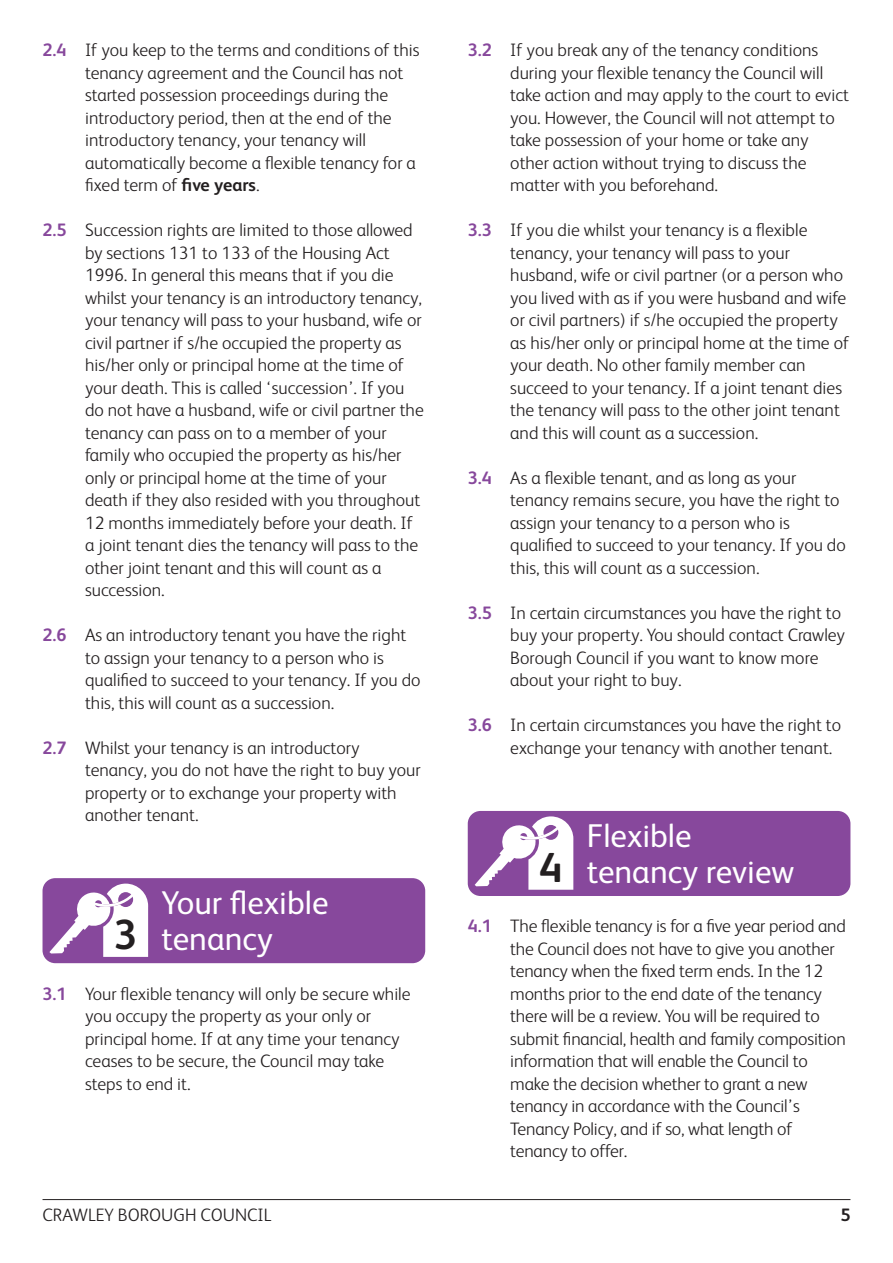
<style>
.page{position:relative;width:893px;height:1263px;background:#fff}
.page>*{position:absolute;margin:0;border:0;box-sizing:border-box;transform-origin:0 0}
.t1{font:700 42px "FS Albert";color:#231f20}
.t2{font:33px/36px "FS Albert";color:#fff}
.t3{font:300 18px/22.5px "FS Albert";color:#231f20}
.t4{font:700 18px "FS Albert";color:#231f20}
.s1{font-weight:700;color:#87489c}
.s2{font-weight:700}
</style>
<div class="page">
<div style="left:43px;top:878px;width:382px;height:85px;background:#87489c;border-radius:13px"></div>
<svg style="left:49px;top:883px;width:99px;height:74px"></svg>
<hr style="left:43px;top:1199px;width:807px;height:1px;background:#231f20">
<div style="left:468px;top:811px;width:382px;height:85px;background:#87489c;border-radius:13px"></div>
<svg style="left:475px;top:816px;width:98px;height:74px"></svg>
<p class="t3" style="left:85px;top:41px;width:336px;text-indent:-43px"><span class="s1">2.4</span> If you keep to the terms and conditions of this tenancy agreement and the Council has not started possession proceedings during the introductory period, then at the end of the introductory tenancy, your tenancy will automatically become a flexible tenancy for a fixed term of <span class="s2">five years</span>.</p>
<p class="t3" style="left:85px;top:221px;width:340px;text-indent:-43px"><span class="s1">2.5</span> Succession rights are limited to those allowed by sections 131 to 133 of the Housing Act 1996. In general this means that if you die whilst your tenancy is an introductory tenancy, your tenancy will pass to your husband, wife or civil partner if s/he occupied the property as his/her only or principal home at the time of your death. This is called ‘succession’. If you do not have a husband, wife or civil partner the tenancy can pass on to a member of your family who occupied the property as his/her only or principal home at the time of your death if they also resided with you throughout 12 months immediately before your death. If a joint tenant dies the tenancy will pass to the other joint tenant and this will count as a succession.</p>
<p class="t3" style="left:85px;top:626px;width:337px;text-indent:-43px"><span class="s1">2.6</span> As an introductory tenant you have the right to assign your tenancy to a person who is qualified to succeed to your tenancy. If you do this, this will count as a succession.</p>
<p class="t3" style="left:85px;top:738px;width:337px;text-indent:-43px"><span class="s1">2.7</span> Whilst your tenancy is an introductory tenancy, you do not have the right to buy your property or to exchange your property with another tenant.</p>
<h2 class="t2" style="left:162px;top:887px;width:168px">Your flexible tenancy</h2>
<p class="t3" style="left:85px;top:984px;width:327px;text-indent:-43px"><span class="s1">3.1</span> Your flexible tenancy will only be secure while you occupy the property as your only or principal home. If at any time your tenancy ceases to be secure, the Council may take steps to end it.</p>
<h1 class="t1" style="left:114px;top:919px;width:25px">3</h1>
<p class="t3" style="left:510px;top:41px;width:340px;text-indent:-43px"><span class="s1">3.2</span> If you break any of the tenancy conditions during your flexible tenancy the Council will take action and may apply to the court to evict you. However, the Council will not attempt to take possession of your home or take any other action without trying to discuss the matter with you beforehand.</p>
<p class="t3" style="left:510px;top:221px;width:340px;text-indent:-43px"><span class="s1">3.3</span> If you die whilst your tenancy is a flexible tenancy, your tenancy will pass to your husband, wife or civil partner (or a person who you lived with as if you were husband and wife or civil partners) if s/he occupied the property as his/her only or principal home at the time of your death. No other family member can succeed to your tenancy. If a joint tenant dies the tenancy will pass to the other joint tenant and this will count as a succession.</p>
<p class="t3" style="left:510px;top:468px;width:337px;text-indent:-43px"><span class="s1">3.4</span> As a flexible tenant, and as long as your tenancy remains secure, you have the right to assign your tenancy to a person who is qualified to succeed to your tenancy. If you do this, this will count as a succession.</p>
<p class="t3" style="left:510px;top:603px;width:336px;text-indent:-43px"><span class="s1">3.5</span> In certain circumstances you have the right to buy your property. You should contact Crawley Borough Council if you want to know more about your right to buy.</p>
<p class="t3" style="left:510px;top:716px;width:332px;text-indent:-43px"><span class="s1">3.6</span> In certain circumstances you have the right to exchange your tenancy with another tenant.</p>
<h2 class="t2" style="left:587px;top:820px;width:209px">Flexible tenancy review</h2>
<p class="t3" style="left:510px;top:916px;width:337px;text-indent:-43px"><span class="s1">4.1</span> The flexible tenancy is for a five year period and the Council does not have to give you another tenancy when the fixed term ends. In the 12 months prior to the end date of the tenancy there will be a review. You will be required to submit financial, health and family composition information that will enable the Council to make the decision whether to grant a new tenancy in accordance with the Council’s Tenancy Policy, and if so, what length of tenancy to offer.</p>
<h1 class="t1" style="left:539px;top:852px;width:25px">4</h1>
<p class="t3" style="left:43px;top:1205px;width:231px">CRAWLEY BOROUGH COUNCIL</p>
<p class="t4" style="left:840px;top:1208px;width:12px">5</p>
</div>
